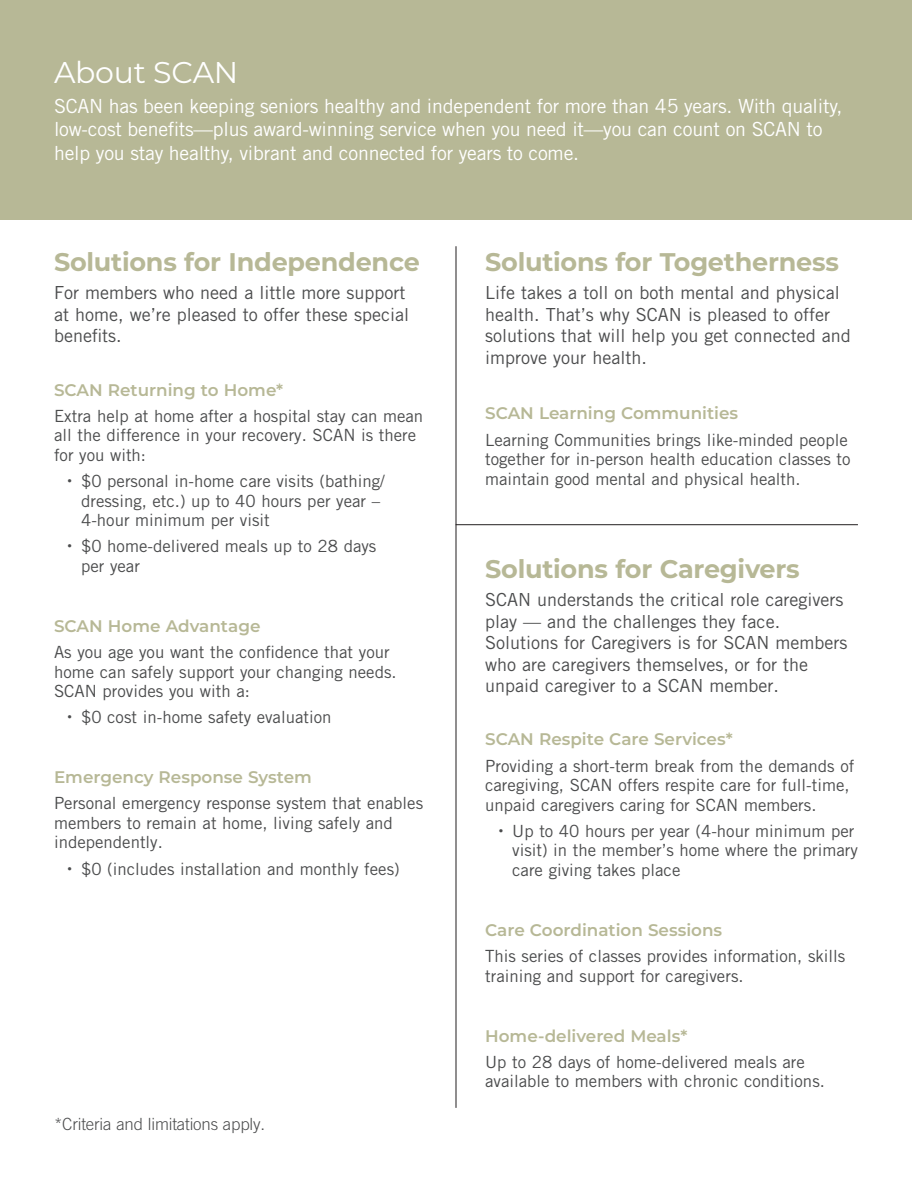
<style>
.page{position:relative;width:912px;height:1188px;background:#fff}
.page>*{position:absolute;margin:0;border:0;box-sizing:border-box;transform-origin:0 0}
.t1{font:30px "Montserrat";letter-spacing:-.01em;color:#fff}
.t2{font:700 25.5px "Montserrat";letter-spacing:-.01em;color:#b7b896}
.t3{font:19.5px/23.2px "Trade Gothic LT Std";letter-spacing:-.01em;color:#fff}
.t4{font:18px/21.6px "Trade Gothic LT Std";color:#4b4c4d}
.t5{font:16.8px/19.5px "Trade Gothic LT Std";color:#4b4c4d}
.t6{font:600 16.8px "Montserrat";color:#b7b896}
.t7{font:300 16.8px "Trade Gothic LT Std";letter-spacing:-.01em;color:#4b4c4d}
</style>
<div class="page">
<div style="left:0;top:0;width:911px;height:220px;background:#b7b896"></div>
<hr style="left:455px;top:246px;width:1px;height:862px;background:#231f20">
<hr style="left:455px;top:524px;width:402px;height:1px;background:#231f20">
<h1 class="t1" style="left:54px;top:52px;width:186px">About SCAN</h1>
<p class="t3" style="left:54px;top:94px;width:789px">SCAN has been keeping seniors healthy and independent for more than 45 years. With quality, low-cost benefits—plus award-winning service when you need it—you can count on SCAN to help you stay healthy, vibrant and connected for years to come.</p>
<h2 class="t2" style="left:54px;top:243px;width:367px">Solutions for Independence</h2>
<p class="t4" style="left:54px;top:282px;width:356px">For members who need a little more support at home, we’re pleased to offer these special benefits.</p>
<p class="t6" style="left:54px;top:378px;width:230px">SCAN Returning to Home*</p>
<p class="t5" style="left:54px;top:406px;width:370px">Extra help at home after a hospital stay can mean all the difference in your recovery. SCAN is there for you with:</p>
<p class="t5" style="left:81px;top:471px;width:305px;text-indent:-14px"><sup>•</sup> $0 personal in-home care visits (bathing/ dressing, etc.) up to 40 hours per year –<br>4-hour minimum per visit</p>
<p class="t5" style="left:81px;top:536px;width:297px;text-indent:-14px"><sup>•</sup> $0 home-delivered meals up to 28 days per year</p>
<p class="t6" style="left:54px;top:614px;width:208px">SCAN Home Advantage</p>
<p class="t5" style="left:54px;top:642px;width:344px">As you age you want the confidence that your home can safely support your changing needs.<br>SCAN provides you with a:</p>
<p class="t5" style="left:68px;top:707px;width:265px"><sup>•</sup> $0 cost in-home safety evaluation</p>
<p class="t6" style="left:54px;top:765px;width:259px">Emergency Response System</p>
<p class="t5" style="left:54px;top:794px;width:370px">Personal emergency response system that enables members to remain at home, living safely and independently.</p>
<p class="t5" style="left:68px;top:859px;width:333px"><sup>•</sup> $0 (includes installation and monthly fees)</p>
<p class="t7" style="left:54px;top:1114px;width:212px">*Criteria and limitations apply.</p>
<h2 class="t2" style="left:485px;top:243px;width:355px">Solutions for Togetherness</h2>
<p class="t4" style="left:485px;top:282px;width:367px">Life takes a toll on both mental and physical health. That’s why SCAN is pleased to offer solutions that will help you get connected and improve your health.</p>
<p class="t6" style="left:485px;top:401px;width:254px">SCAN Learning Communities</p>
<p class="t5" style="left:485px;top:430px;width:367px">Learning Communities brings like-minded people together for in-person health education classes to maintain good mental and physical health.</p>
<h2 class="t2" style="left:485px;top:550px;width:316px">Solutions for Caregivers</h2>
<p class="t4" style="left:485px;top:589px;width:364px">SCAN understands the critical role caregivers play — and the challenges they face.<br>Solutions for Caregivers is for SCAN members who are caregivers themselves, or for the unpaid caregiver to a SCAN member.</p>
<p class="t6" style="left:485px;top:728px;width:249px">SCAN Respite Care Services*</p>
<p class="t5" style="left:485px;top:756px;width:370px">Providing a short-term break from the demands of caregiving, SCAN offers respite care for full-time, unpaid caregivers caring for SCAN members.</p>
<p class="t5" style="left:512px;top:821px;width:347px;text-indent:-13px"><sup>•</sup> Up to 40 hours per year (4-hour minimum per visit) in the member’s home where the primary care giving takes place</p>
<p class="t6" style="left:485px;top:918px;width:238px">Care Coordination Sessions</p>
<p class="t5" style="left:485px;top:946px;width:361px">This series of classes provides information, skills training and support for caregivers.</p>
<p class="t6" style="left:485px;top:1024px;width:203px">Home-delivered Meals*</p>
<p class="t5" style="left:485px;top:1052px;width:341px">Up to 28 days of home-delivered meals are available to members with chronic conditions.</p>
</div>
